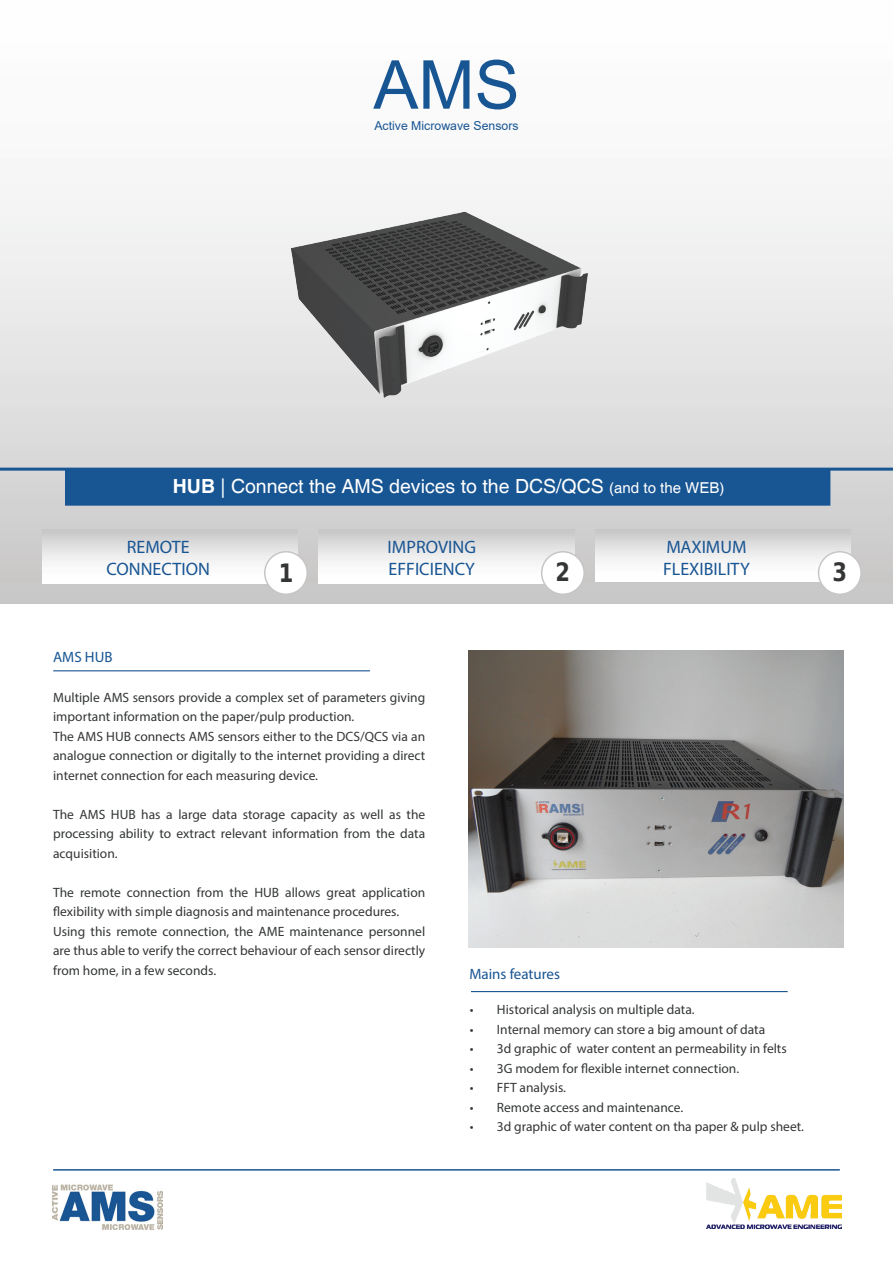
<style>
.page{position:relative;width:893px;height:1263px;background:#fff}
.page>*{position:absolute;margin:0;border:0;box-sizing:border-box;transform-origin:0 0}
.t1{font:67.5px "Arial";color:#185593}
.t2{font:700 25.2px "DejaVu Sans";color:#343636;scale:.83 1}
.t3{font:19.5px "Helvetica";color:#fff}
.t4{font:18px/21.6px "Myriad Pro";color:#185593}
.t5{font:15px "Myriad Pro";color:#185593}
.t6{font:13.5px/19.5px "Myriad Pro";color:#343636}
.t7{font:12.3px "Arial";color:#185593}
.s1{font-weight:700}
.s2{font-size:15px}
</style>
<div class="page">
<img style="left:469px;top:650px;width:374px;height:298px">
<hr style="left:53px;top:1169px;width:787px;height:1px;background:#185593">
<img style="left:706px;top:1179px;width:135px;height:49px">
<img style="left:53px;top:1184px;width:110px;height:45px">
<div style="left:0;top:0;width:893px;height:604px;background:linear-gradient(to bottom,#fff,#cccbcb)"></div>
<div style="left:43px;top:530px;width:255px;height:54px;background:linear-gradient(to bottom,#cecdcd,#fff)"></div>
<div style="left:319px;top:530px;width:255px;height:54px;background:linear-gradient(to bottom,#cecdcd,#fff)"></div>
<div style="left:265px;top:552px;width:42px;height:42px;background:#fff;border-radius:50%"></div>
<div style="left:264px;top:551px;width:44px;height:44px;border:2px solid #c6c6c7;border-radius:50%"></div>
<div style="left:542px;top:552px;width:42px;height:42px;background:#fff;border-radius:50%"></div>
<div style="left:541px;top:551px;width:44px;height:44px;border:2px solid #c6c6c7;border-radius:50%"></div>
<div style="left:65px;top:468px;width:765px;height:38px;background:#185593"></div>
<img style="left:185px;top:123px;width:543px;height:328px">
<div style="left:595px;top:530px;width:255px;height:51px;background:linear-gradient(to bottom,#cdcccc,#fff)"></div>
<div style="left:819px;top:552px;width:42px;height:42px;background:#fff;border-radius:50%"></div>
<div style="left:818px;top:551px;width:44px;height:44px;border:2px solid #c6c6c7;border-radius:50%"></div>
<hr style="left:53px;top:670px;width:317px;height:1px;background:#185593">
<hr style="left:471px;top:991px;width:317px;height:1px;background:#185593">
<hr style="left:0;top:468px;width:893px;height:3px;background:#185593">
<h1 class="t1" style="left:373px;top:38px;width:148px">AMS</h1>
<p class="t7" style="left:374px;top:117px;width:146px">Active Microwave Sensors</p>
<h3 class="t3" style="left:173px;top:475px;width:553px"><span class="s1">HUB</span> | Connect the AMS devices to the DCS/QCS <span class="s2">(and to the WEB)</span></h3>
<h3 class="t4" style="left:106px;top:536px;width:105px;text-align:center">REMOTE<br>CONNECTION</h3>
<h3 class="t4" style="left:388px;top:536px;width:90px">IMPROVING<br>EFFICIENCY</h3>
<h2 class="t2" style="left:279px;top:552px;width:19px">1</h2>
<h2 class="t2" style="left:556px;top:551px;width:19px">2</h2>
<p class="t5" style="left:53px;top:648px;width:61px">AMS HUB</p>
<p class="t6" style="left:53px;top:687px;width:374px">Multiple AMS sensors provide a complex set of parameters giving important information on the paper/pulp production.<br>The AMS HUB connects AMS sensors either to the DCS/QCS via an analogue connection or digitally to the internet providing a direct internet connection for each measuring device.</p>
<p class="t6" style="left:53px;top:804px;width:374px;text-align:justify">The AMS HUB has a large data storage capacity as well as the processing ability to extract relevant information from the data acquisition.</p>
<p class="t6" style="left:53px;top:882px;width:374px">The remote connection from the HUB allows great application flexibility with simple diagnosis and maintenance procedures.<br>Using this remote connection, the AME maintenance personnel are thus able to verify the correct behaviour of each sensor directly from home, in a few seconds.</p>
<p class="t5" style="left:469px;top:965px;width:92px">Mains features</p>
<h3 class="t4" style="left:663px;top:536px;width:88px">MAXIMUM<br>FLEXIBILITY</h3>
<p class="t6" style="left:470px;top:1000px;width:226px">• Historical analysis on multiple data.</p>
<p class="t6" style="left:470px;top:1019px;width:297px">• Internal memory can store a big amount of data</p>
<p class="t6" style="left:470px;top:1039px;width:318px">• 3d graphic of water content an permeability in felts</p>
<p class="t6" style="left:470px;top:1058px;width:271px">• 3G modem for flexible internet connection.</p>
<p class="t6" style="left:470px;top:1078px;width:98px">• FFT analysis.</p>
<p class="t6" style="left:470px;top:1097px;width:215px">• Remote access and maintenance.</p>
<p class="t6" style="left:470px;top:1117px;width:336px">• 3d graphic of water content on tha paper &amp; pulp sheet.</p>
<h2 class="t2" style="left:832px;top:551px;width:19px">3</h2>
</div>
